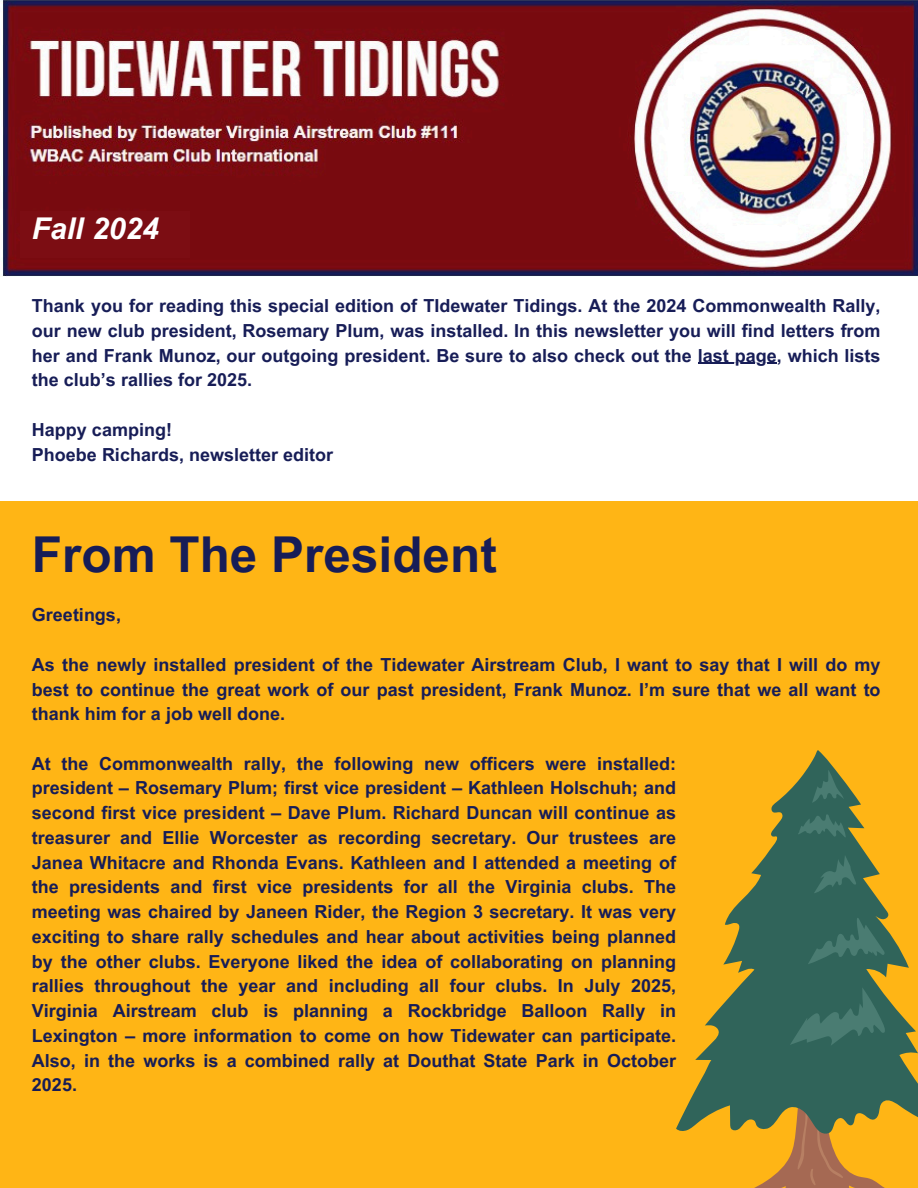
<style>
.page{position:relative;width:918px;height:1188px;background:#fff}
.page>*{position:absolute;margin:0;border:0;box-sizing:border-box;transform-origin:0 0}
.t1{font:700 49.5px "Arial MT Pro";color:#171d57}
.t2{font:italic 700 30px "Arial MT Pro";color:#fff}
.t3{font:700 18px/24.8px "Arial MT Pro";color:#171d57;text-align:justify}
</style>
<div class="page">
<img style="left:1px;top:0;width:917px;height:276px">
<div style="left:0;top:502px;width:918px;height:686px;background:#ffb515"></div>
<div style="left:21px;top:211px;width:169px;height:46px;background:#7c0d13"></div>
<svg style="left:754px;top:1134px;width:131px;height:54px"></svg>
<svg style="left:676px;top:750px;width:242px;height:384px"></svg>
<svg style="left:790px;top:770px;width:95px;height:276px;background:#517354"></svg>
<hr style="left:698px;top:363px;width:79px;height:1px;background:#171d57">
<p class="t2" style="left:32px;top:217px;width:128px">Fall 2024</p>
<h1 class="t3" style="left:32px;top:296px;width:850px">Thank you for reading this special edition of TIdewater Tidings. At the 2024 Commonwealth Rally, our new club president, Rosemary Plum, was installed. In this newsletter you will find letters from her and Frank Munoz, our outgoing president. Be sure to also check out the last page, which lists</h1>
<p class="t3" style="left:32px;top:370px;width:222px">the club’s rallies for 2025.</p>
<p class="t3" style="left:32px;top:419px;width:303px">Happy camping!<br>Phoebe Richards, newsletter editor</p>
<h2 class="t1" style="left:32px;top:536px;width:466px">From The President</h2>
<p class="t3" style="left:32px;top:605px;width:91px">Greetings,</p>
<p class="t3" style="left:32px;top:654px;width:850px">As the newly installed president of the Tidewater Airstream Club, I want to say that I will do my best to continue the great work of our past president, Frank Munoz. I’m sure that we all want to thank him for a job well done.</p>
<p class="t3" style="left:32px;top:753px;width:646px">At the Commonwealth rally, the following new officers were installed: president – Rosemary Plum; first vice president – Kathleen Holschuh; and second first vice president – Dave Plum. Richard Duncan will continue as treasurer and Ellie Worcester as recording secretary. Our trustees are Janea Whitacre and Rhonda Evans. Kathleen and I attended a meeting of the presidents and first vice presidents for all the Virginia clubs. The meeting was chaired by Janeen Rider, the Region 3 secretary. It was very exciting to share rally schedules and hear about activities being planned by the other clubs. Everyone liked the idea of collaborating on planning rallies throughout the year and including all four clubs. In July 2025, Virginia Airstream club is planning a Rockbridge Balloon Rally in Lexington – more information to come on how Tidewater can participate.<br>Also, in the works is a combined rally at Douthat State Park in October 2025.</p>
</div>
